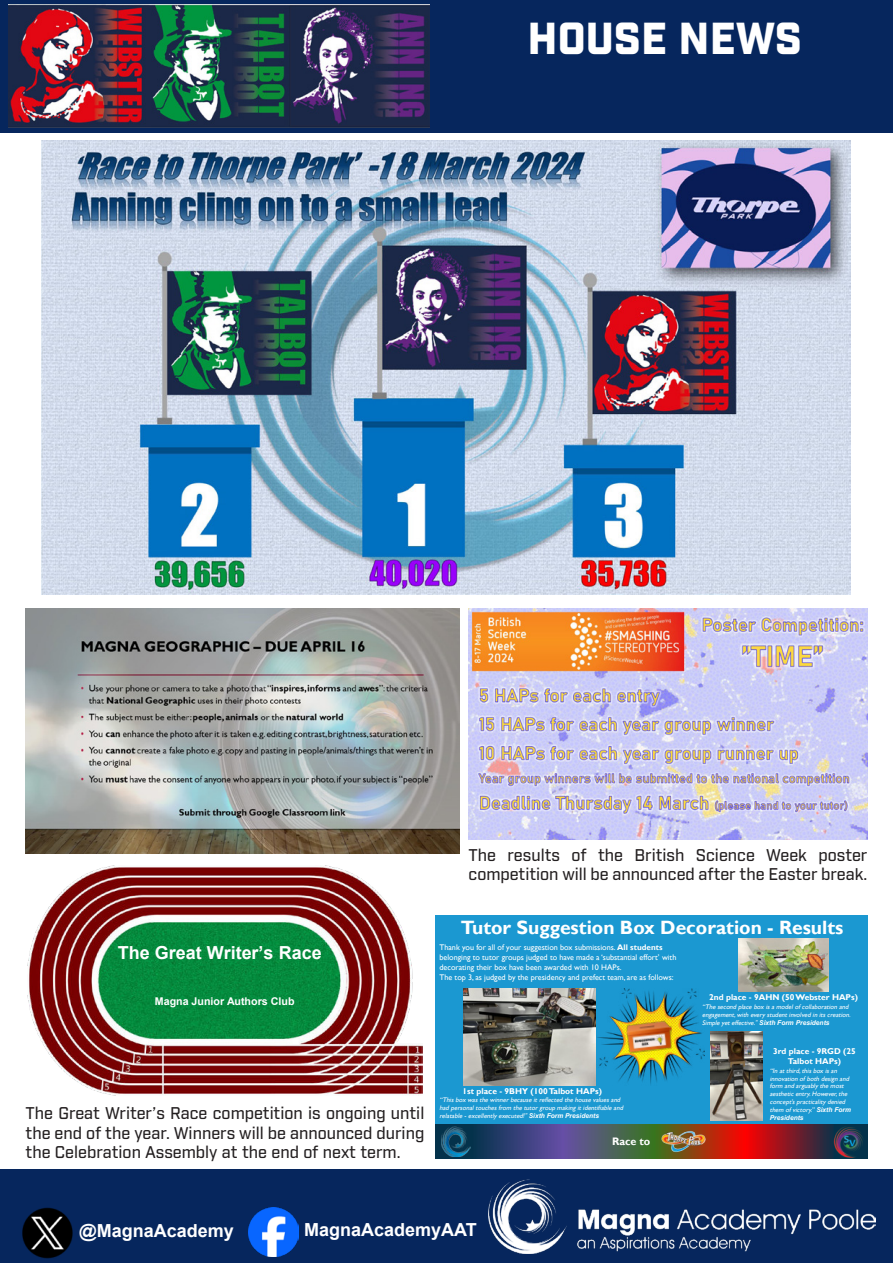
<style>
.page{position:relative;width:893px;height:1263px;background:#fff}
.page>*{position:absolute;margin:0;border:0;box-sizing:border-box;transform-origin:0 0}
.t1{font:900 43.5px "Industry";color:#fff}
.t2{font:700 19.35px "Gill Sans";color:#fff}
.t3{font:700 18px "Arial";color:#fff}
.t4{font:500 16.5px/19.8px "Industry";color:#231f20}
.t5{font:700 10.8px "Gill Sans";color:#fff}
.t6{font:700 10.65px "Arial";color:#fff}
.t7{font:700 8.4px/10.1px "Gill Sans";color:#fff;text-align:center}
.t8{font:8.1px/9.8px "Gill Sans";color:#fff}
.t9{font:italic 6.6px/7.9px "Gill Sans";color:#fff}
.t10{font:italic 700 6.6px "Arial";color:#fff}
.s1{font-weight:700}
.s2{font-family:"Arial"}
.s3{font-family:"Arial";font-weight:700}
</style>
<div class="page">
<div style="left:0;top:1169px;width:893px;height:94px;background:#06265d"></div>
<img style="left:488px;top:1179px;width:387px;height:74px">
<img style="left:249px;top:1207px;width:49px;height:49px">
<img style="left:22px;top:1207px;width:51px;height:51px">
<div style="left:0;top:0;width:892px;height:133px;background:#06265d"></div>
<img style="left:41px;top:140px;width:809px;height:454px">
<img style="left:9px;top:4px;width:420px;height:124px">
<div style="left:435px;top:915px;width:432px;height:244px;background:#1b98d1"></div>
<img style="left:463px;top:988px;width:241px;height:97px">
<div style="left:435px;top:1124px;width:432px;height:35px;background:#04324b"></div>
<svg style="left:481px;top:1124px;width:353px;height:35px;background:#693a4b"></svg>
<img style="left:441px;top:1127px;width:30px;height:29px">
<img style="left:834px;top:1127px;width:29px;height:31px">
<img style="left:626px;top:1020px;width:48px;height:34px">
<img style="left:657px;top:1124px;width:53px;height:35px">
<img style="left:739px;top:938px;width:89px;height:53px">
<img style="left:710px;top:1031px;width:52px;height:90px">
<img style="left:26px;top:608px;width:433px;height:245px">
<img style="left:469px;top:609px;width:398px;height:230px">
<img style="left:27px;top:865px;width:395px;height:230px">
<h1 class="t1" style="left:527px;top:19px;width:276px">HOUSE NEWS</h1>
<h3 class="t3" style="left:118px;top:946px;width:206px">The Great Writer’s Race</h3>
<h3 class="t6" style="left:155px;top:997px;width:141px">Magna Junior Authors Club</h3>
<h3 class="t4" style="left:26px;top:1104px;width:400px;text-align:justify">The Great Writer’s Race competition is ongoing until the end of the year. Winners will be announced during the Celebration Assembly at the end of next term.</h3>
<h3 class="t4" style="left:469px;top:846px;width:400px">The results of the British Science Week poster competition will be announced after the Easter break.</h3>
<h2 class="t2" style="left:461px;top:914px;width:384px">Tutor Suggestion Box Decoration - Results</h2>
<p class="t8" style="left:439px;top:943px;width:238px">Thank you for all of your suggestion box submissions. <span class="s1">All students </span>belonging to tutor groups judged to have made a ‘substantial effort’ with decorating their box have been awarded with 10 HAPs.<br>The top 3, as judged by the presidency and prefect team, are as follows:</p>
<p class="t7" style="left:463px;top:1085px;width:141px">1st place - 9BHY (100 Talbot HAPs)</p>
<p class="t9" style="left:439px;top:1096px;width:187px">“Thisboxwasthewinnerbecauseitreflected thehousevaluesand had personaltouchesfrom thetutorgroupmakingitidentifiableand relatable-excellentlyexecuted<span class="s2">! ”</span> <span class="s3">S ix th Fo rm Pre s ide n ts</span></p>
<h3 class="t5" style="left:612px;top:1134px;width:40px">Race to</h3>
<p class="t7" style="left:709px;top:992px;width:150px">2nd place - 9AHN (50 Webster HAPs)</p>
<p class="t9" style="left:702px;top:1002px;width:152px">“Thesecond placeboxisamodelofcollaborationand engagement,witheverystudentinvolved initscreation.<br>Simpleyeteffective.<span class="s2">”</span> <span class="s3">S ix th Fo rm Pre s ide n ts</span></p>
<p class="t7" style="left:773px;top:1046px;width:84px">3rd place - 9RGD (25<br>Talbot HAPs)</p>
<p class="t9" style="left:770px;top:1066px;width:83px">“Inatthird,thisboxisan innovationofbothdesignand form and arguablythemost aestheticentry.However,the concept’spracticalitydenied them ofvictory.” <span class="s3">S ix th Fo rm</span></p>
<p class="t10" style="left:770px;top:1113px;width:35px">Presidents</p>
<h3 class="t3" style="left:79px;top:1224px;width:156px">@MagnaAcademy</h3>
<h3 class="t3" style="left:304px;top:1222px;width:174px">MagnaAcademyAAT</h3>
</div>
